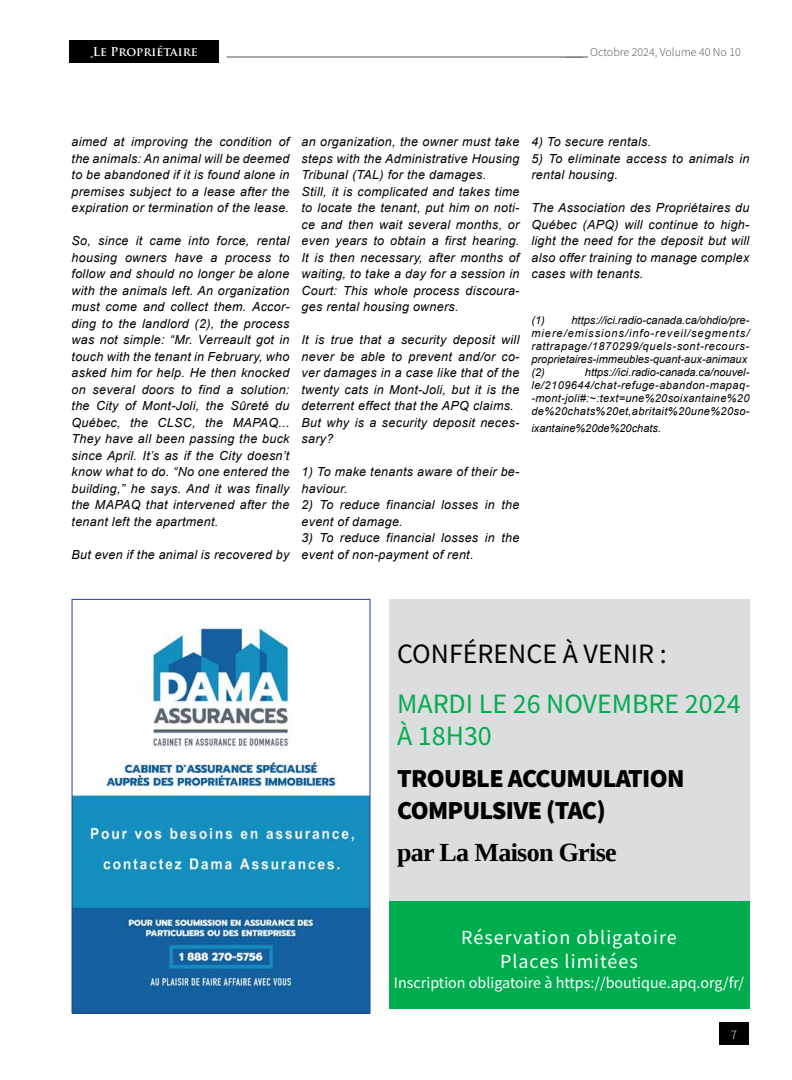
<style>
.page{position:relative;width:792px;height:1080px;background:#fff}
.page>*{position:absolute;margin:0;border:0;box-sizing:border-box;transform-origin:0 0}
.t1{font:28px "Source Sans Pro";color:#00ad4e}
.t2{font:28px "Source Sans Pro";color:#000}
.t3{font:900 26px/32px "Source Sans Pro";letter-spacing:-.025em;color:#000}
.t4{font:700 26px "Liberation Serif";color:#000}
.t5{font:20px/24px "Source Sans Pro";letter-spacing:.05em;color:#fff;text-align:center}
.t6{font:16px "Source Sans Pro";color:#fff}
.t7{font:300 13px "Source Sans Pro";color:#fff}
.t8{font:italic 12.5px/16.5px "Arial";letter-spacing:.025em;color:#000}
.t9{font:300 12px "Source Sans Pro";color:#4d4d4f}
.t10{font:700 12px "Trajan Pro";color:#fff}
.t11{font:italic 11px/13px "Arial";letter-spacing:.06em;color:#000}
.t12{font:italic 11px/13px "Arial";letter-spacing:.03em;color:#000;text-align:justify}
.t13{font:italic 11px "Arial";color:#000}
</style>
<div class="page">
<img style="left:74px;top:623px;width:294px;height:389px">
<div style="left:72px;top:599px;width:298px;height:415px;border:1px solid #25408f"></div>
<div style="left:389px;top:599px;width:360px;height:302px;background:#dcddde"></div>
<div style="left:389px;top:901px;width:360px;height:108px;background:#00ad4e"></div>
<hr style="left:227px;top:57px;width:361px;height:1px;background:#4d4d4f">
<div style="left:719px;top:1023px;width:30px;height:22px;background:#000"></div>
<div style="left:69px;top:40px;width:150px;height:23px;background:#000"></div>
<p class="t10" style="left:93px;top:44px;width:107px">Le Propriétaire</p>
<p class="t9" style="left:565px;top:44px;width:177px">___ Octobre 2024, Volume 40 No 10</p>
<p class="t8" style="left:72px;top:134px;width:219px;text-align:justify">aimed at improving the condition of the animals: An animal will be deemed to be abandoned if it is found alone in premises subject to a lease after the expiration or termination of the lease.</p>
<p class="t8" style="left:72px;top:233px;width:219px;text-align:justify">So, since it came into force, rental housing owners have a process to follow and should no longer be alone with the animals left. An organization must come and collect them. Accor&shy;ding to the landlord (2), the process was not simple: “Mr. Verreault got in touch with the tenant in February, who asked him for help. He then knocked on several doors to find a solution: the City of Mont-Joli, the Sûreté du Québec, the CLSC, the MAPAQ...<br>They have all been passing the buck since April. It’s as if the City doesn’t know what to do. “No one entered the building,” he says. And it was finally the MAPAQ that intervened after the tenant left the apartment.</p>
<p class="t8" style="left:72px;top:546px;width:219px">But even if the animal is recovered by</p>
<p class="t8" style="left:302px;top:134px;width:219px">an organization, the owner must take steps with the Administrative Housing Tribunal (TAL) for the damages.<br>Still, it is complicated and takes time to locate the tenant, put him on noti&shy;ce and then wait several months, or even years to obtain a first hearing.<br>It is then necessary, after months of waiting, to take a day for a session in Court: This whole process discoura&shy;ges rental housing owners.</p>
<p class="t8" style="left:302px;top:332px;width:219px">It is true that a security deposit will never be able to prevent and/or co&shy;ver damages in a case like that of the twenty cats in Mont-Joli, but it is the deterrent effect that the APQ claims.<br>But why is a security deposit neces&shy;sary?</p>
<p class="t8" style="left:302px;top:464px;width:219px">1) To make tenants aware of their be&shy;haviour.</p>
<p class="t8" style="left:302px;top:497px;width:219px">2) To reduce financial losses in the event of damage.</p>
<p class="t8" style="left:302px;top:530px;width:219px">3) To reduce financial losses in the event of non-payment of rent.</p>
<p class="t8" style="left:531px;top:134px;width:121px">4) To secure rentals.</p>
<p class="t8" style="left:531px;top:150px;width:219px">5) To eliminate access to animals in rental housing.</p>
<p class="t8" style="left:531px;top:200px;width:219px;text-align:justify">The Association des Propriétaires du Québec (APQ) will continue to high&shy;light the need for the deposit but will also offer training to manage complex cases with tenants.</p>
<p class="t12" style="left:531px;top:314px;width:15px">(1)</p>
<p class="t11" style="left:531px;top:314px;width:220px;text-indent:40px">https://ici.radio-canada.ca/ohdio/pre&shy;miere/emissions/info-reveil/segments/ rattrapage/1870299/quels-sont-recours&shy;proprietaires-immeubles-quant-aux-animaux (2)</p>
<p class="t12" style="left:531px;top:366px;width:220px;text-indent:53px">https://ici.radio-canada.ca/nouvel&shy;le/2109644/chat-refuge-abandon-mapaq--mont-joli#:~:text=une%20soixantaine%20 de%20chats%20et,abritait%20une%20so-</p>
<p class="t13" style="left:531px;top:421px;width:131px">ixantaine%20de%20chats.</p>
<h1 class="t2" style="left:397px;top:636px;width:271px">CONFÉRENCE À VENIR :</h1>
<h1 class="t1" style="left:397px;top:686px;width:35px">Mardi</h1>
<h1 class="t1" style="left:479px;top:686px;width:85px">le 26 novembre</h1>
<h1 class="t1" style="left:685px;top:686px;width:57px">2024</h1>
<h1 class="t1" style="left:397px;top:718px;width:96px">À 18h30</h1>
<h2 class="t3" style="left:397px;top:762px;width:289px">TROUBLE ACCUMULATION<br>COMPULSIVE (TAC)</h2>
<h2 class="t4" style="left:397px;top:835px;width:221px">par La Maison Grise</h2>
<h3 class="t5" style="left:461px;top:925px;width:217px">Réservation obligatoire<br>Places limitées</h3>
<p class="t6" style="left:394px;top:972px;width:352px">Inscription obligatoire à https://boutique.apq.org/fr/</p>
<p class="t7" style="left:731px;top:1027px;width:8px">7</p>
</div>
